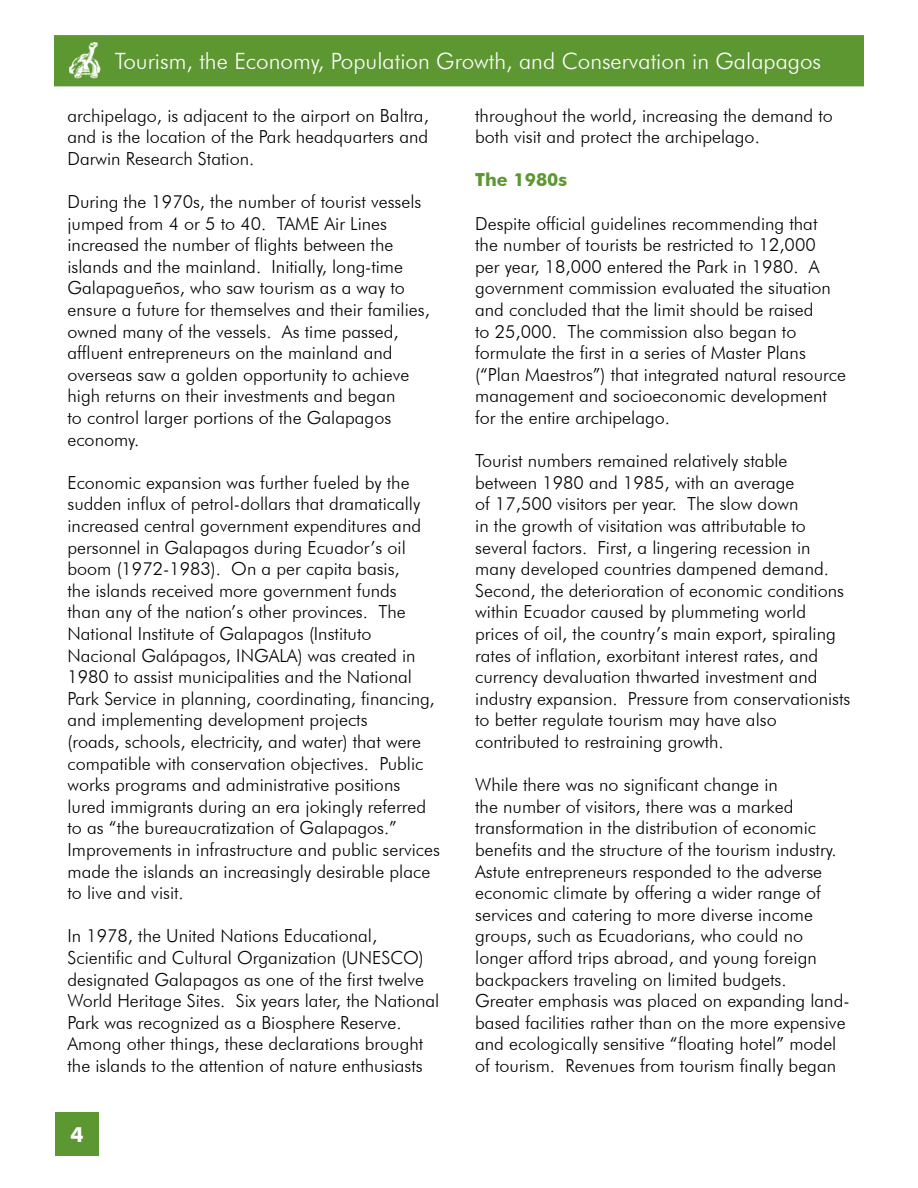
<style>
.page{position:relative;width:918px;height:1188px;background:#fff}
.page>*{position:absolute;margin:0;border:0;box-sizing:border-box;transform-origin:0 0}
.t1{font:300 22.5px "Futura BT";color:#fff}
.t2{font:300 18px/21.6px "Futura BT";color:#000}
.t3{font:700 18px "Futura BT";color:#5d9732}
</style>
<div class="page">
<div style="left:55px;top:36px;width:808px;height:50px;background:#5d9732"></div>
<div style="left:54px;top:35px;width:810px;height:51px;border:2px solid #5d9732"></div>
<img style="left:69px;top:42px;width:32px;height:44px">
<div style="left:55px;top:1112px;width:44px;height:44px;background:#5d9732"></div>
<p class="t1" style="left:115px;top:48px;width:708px">Tourism, the Economy, Population Growth, and Conservation in Galapagos</p>
<p class="t2" style="left:68px;top:104px;width:363px;text-align:justify">archipelago, is adjacent to the airport on Baltra, and is the location of the Park headquarters and Darwin Research Station.</p>
<p class="t2" style="left:68px;top:191px;width:364px">During the 1970s, the number of tourist vessels jumped from 4 or 5 to 40. TAME Air Lines increased the number of flights between the islands and the mainland. Initially, long-time Galapagueños, who saw tourism as a way to ensure a future for themselves and their families, owned many of the vessels. As time passed, affluent entrepreneurs on the mainland and overseas saw a golden opportunity to achieve high returns on their investments and began<br>to control larger portions of the Galapagos economy.</p>
<p class="t2" style="left:68px;top:472px;width:374px">Economic expansion was further fueled by the sudden influx of petrol-dollars that dramatically increased central government expenditures and personnel in Galapagos during Ecuador’s oil boom (1972-1983). On a per capita basis,<br>the islands received more government funds<br>than any of the nation’s other provinces. The National Institute of Galapagos (Instituto Nacional Galápagos, INGALA) was created in 1980 to assist municipalities and the National Park Service in planning, coordinating, financing, and implementing development projects<br>(roads, schools, electricity, and water) that were compatible with conservation objectives. Public works programs and administrative positions lured immigrants during an era jokingly referred to as “the bureaucratization of Galapagos.” Improvements in infrastructure and public services made the islands an increasingly desirable place to live and visit.</p>
<p class="t2" style="left:68px;top:925px;width:373px">In 1978, the United Nations Educational, Scientific and Cultural Organization (UNESCO) designated Galapagos as one of the first twelve World Heritage Sites. Six years later, the National Park was recognized as a Biosphere Reserve.<br>Among other things, these declarations brought the islands to the attention of nature enthusiasts</p>
<p class="t2" style="left:475px;top:104px;width:359px">throughout the world, increasing the demand to both visit and protect the archipelago.</p>
<p class="t3" style="left:475px;top:169px;width:94px">The 1 980s</p>
<p class="t2" style="left:475px;top:212px;width:372px">Despite official guidelines recommending that<br>the number of tourists be restricted to 12,000<br>per year, 18,000 entered the Park in 1980. A government commission evaluated the situation and concluded that the limit should be raised<br>to 25,000. The commission also began to formulate the first in a series of Master Plans (“Plan Maestros”) that integrated natural resource management and socioeconomic development for the entire archipelago.</p>
<p class="t2" style="left:475px;top:450px;width:377px">Tourist numbers remained relatively stable between 1980 and 1985, with an average<br>of 17,500 visitors per year. The slow down<br>in the growth of visitation was attributable to several factors. First, a lingering recession in many developed countries dampened demand.<br>Second, the deterioration of economic conditions within Ecuador caused by plummeting world prices of oil, the country’s main export, spiraling rates of inflation, exorbitant interest rates, and currency devaluation thwarted investment and industry expansion. Pressure from conservationists to better regulate tourism may have also contributed to restraining growth.</p>
<p class="t2" style="left:475px;top:774px;width:376px">While there was no significant change in<br>the number of visitors, there was a marked transformation in the distribution of economic benefits and the structure of the tourism industry.<br>Astute entrepreneurs responded to the adverse economic climate by offering a wider range of services and catering to more diverse income groups, such as Ecuadorians, who could no longer afford trips abroad, and young foreign backpackers traveling on limited budgets.<br>Greater emphasis was placed on expanding land&shy;based facilities rather than on the more expensive and ecologically sensitive “floating hotel” model of tourism. Revenues from tourism finally began</p>
</div>
